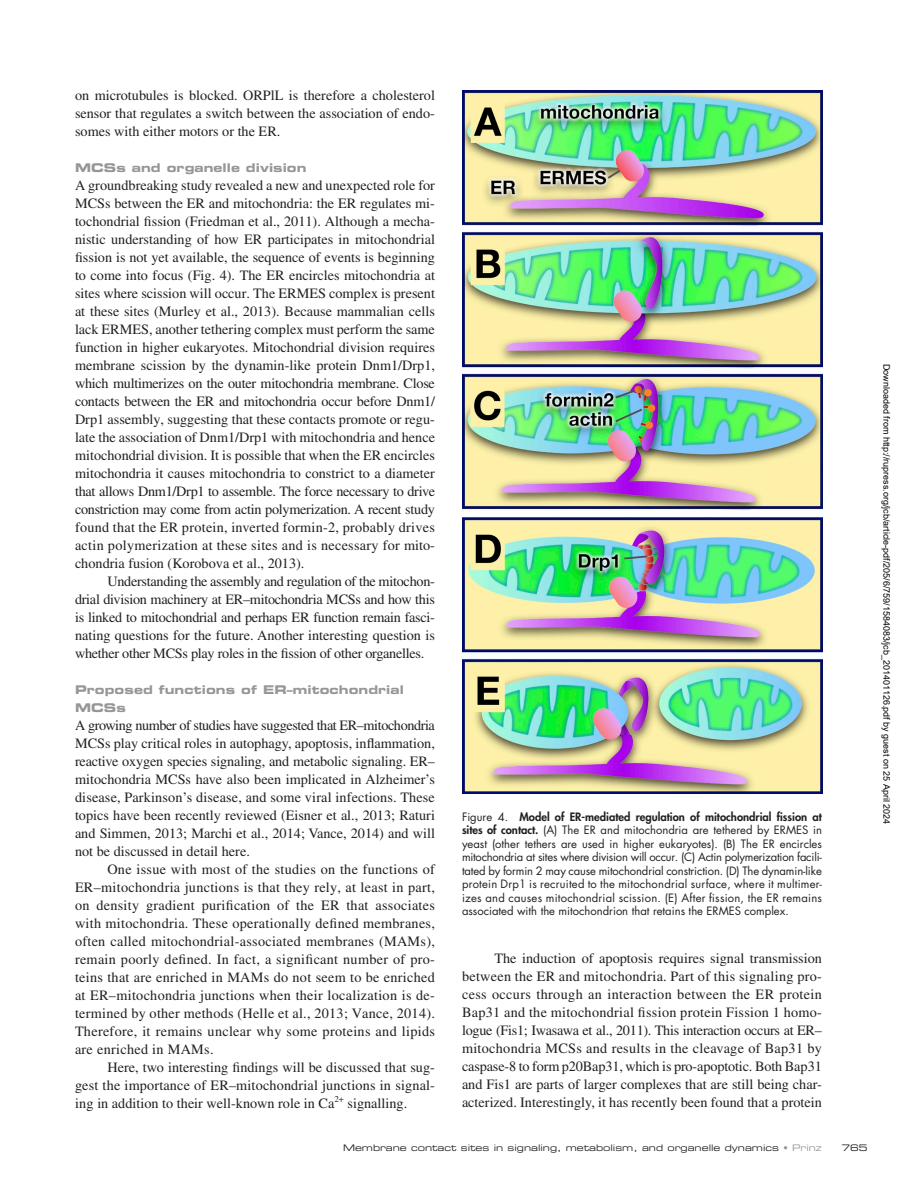
<style>
.page{position:relative;width:918px;height:1188px;background:#fff}
.page>*{position:absolute;margin:0;border:0;box-sizing:border-box;transform-origin:0 0}
.t1{font:14.25px/18px "Times LT Std";color:#231f20;text-align:justify}
.t2{font:12px/18px "Eurostile LT Std Bold Ex 2";letter-spacing:.005em;color:#949698}
.t3{font:11.25px/13.5px "Futura Std";color:#231f20;text-align:justify}
.t4{font:9px "Arial";color:#000}
.t5{font:9px "Eurostile LT Std Ex 2";color:#231f20}
.s1{font-weight:800}
.s2{color:#949698}
</style>
<div class="page">
<img style="left:462px;top:90px;width:360px;height:703px">
<p class="t1" style="left:75px;top:86px;width:362px">on microtubules is blocked. ORPlL is therefore a cholesterol sensor that regulates a switch between the association of endo&shy;somes with either motors or the ER.</p>
<p class="t2" style="left:75px;top:158px;width:233px">MCSs and organelle division</p>
<p class="t1" style="left:75px;top:176px;width:362px">A groundbreaking study revealed a new and unexpected role for MCSs between the ER and mitochondria: the ER regulates mi&shy;tochondrial fission (Friedman et al., 2011). Although a mecha&shy;nistic understanding of how ER participates in mitochondrial fission is not yet available, the sequence of events is beginning to come into focus (Fig. 4). The ER encircles mitochondria at sites where scission will occur. The ERMES complex is present at these sites (Murley et al., 2013). Because mammalian cells lack ERMES, another tethering complex must perform the same function in higher eukaryotes. Mitochondrial division requires membrane scission by the dynamin-like protein Dnm1/Drp1, which multimerizes on the outer mitochondria membrane. Close contacts between the ER and mitochondria occur before Dnm1/ Drp1 assembly, suggesting that these contacts promote or regu&shy;late the association of Dnm1/Drp1 with mitochondria and hence mitochondrial division. It is possible that when the ER encircles mitochondria it causes mitochondria to constrict to a diameter that allows Dnm1/Drp1 to assemble. The force necessary to drive constriction may come from actin polymerization. A recent study found that the ER protein, inverted formin-2, probably drives actin polymerization at these sites and is necessary for mito&shy;chondria fusion (Korobova et al., 2013).</p>
<p class="t1" style="left:75px;top:572px;width:362px;text-indent:32px">Understanding the assembly and regulation of the mitochon&shy;drial division machinery at ER–mitochondria MCSs and how this is linked to mitochondrial and perhaps ER function remain fasci&shy;nating questions for the future. Another interesting question is whether other MCSs play roles in the fission of other organelles.</p>
<p class="t2" style="left:75px;top:680px;width:330px">Proposed functions of ER–mitochondrial<br>MCSs</p>
<p class="t1" style="left:75px;top:716px;width:362px">A growing number of studies have suggested that ER–mitochondria MCSs play critical roles in autophagy, apoptosis, inflammation, reactive oxygen species signaling, and metabolic signaling. ER– mitochondria MCSs have also been implicated in Alzheimer’s disease, Parkinson’s disease, and some viral infections. These topics have been recently reviewed (Eisner et al., 2013; Raturi and Simmen, 2013; Marchi et al., 2014; Vance, 2014) and will not be discussed in detail here.</p>
<p class="t1" style="left:75px;top:860px;width:362px;text-indent:32px">One issue with most of the studies on the functions of ER–mitochondria junctions is that they rely, at least in part, on density gradient purification of the ER that associates with mitochondria. These operationally defined membranes, often called mitochondrial-associated membranes (MAMs), remain poorly defined. In fact, a significant number of pro&shy;teins that are enriched in MAMs do not seem to be enriched at ER–mitochondria junctions when their localization is de&shy;termined by other methods (Helle et al., 2013; Vance, 2014).<br>Therefore, it remains unclear why some proteins and lipids are enriched in MAMs.</p>
<p class="t1" style="left:75px;top:1058px;width:362px;text-indent:32px">Here, two interesting findings will be discussed that sug&shy;gest the importance of ER–mitochondrial junctions in signal&shy;ing in addition to their well-known role in Ca<sup>2+</sup> signalling.</p>
<p class="t3" style="left:462px;top:810px;width:362px">Figure 4. <span class="s1">Model of ER-mediated regulation of mitochondrial fission at sites of contact.</span> (A) The ER and mitochondria are tethered by ERMES in yeast (other tethers are used in higher eukaryotes). (B) The ER encircles mitochondria at sites where division will occur. (C) Actin polymerization facili&shy;tated by formin 2 may cause mitochondrial constriction. (D) The dynamin-like protein Drp1 is recruited to the mitochondrial surface, where it multimer&shy;izes and causes mitochondrial scission. (E) After fission, the ER remains associated with the mitochondrion that retains the ERMES complex.</p>
<p class="t1" style="left:462px;top:949px;width:362px;text-indent:32px">The induction of apoptosis requires signal transmission between the ER and mitochondria. Part of this signaling pro&shy;cess occurs through an interaction between the ER protein Bap31 and the mitochondrial fission protein Fission 1 homo&shy;logue (Fis1; Iwasawa et al., 2011). This interaction occurs at ER– mitochondria MCSs and results in the cleavage of Bap31 by caspase-8 to form p20Bap31, which is pro-apoptotic. Both Bap31 and Fis1 are parts of larger complexes that are still being char&shy;acterized. Interestingly, it has recently been found that a protein</p>
<p class="t5" style="left:343px;top:1142px;width:480px">Membrane contact sites in signaling, metabolism, and organelle dynamics <span class="s2">• Prinz</span></p>
<p class="t5" style="left:842px;top:1142px;width:28px">765</p>
<p class="t4" style="left:890px;top:364px;width:462px;rotate:90deg">Downloaded from http://rupress.org/jcb/article-pdf/205/6/759/1584083/jcb_201401126.pdf by guest on 25 April 2024</p>
</div>
